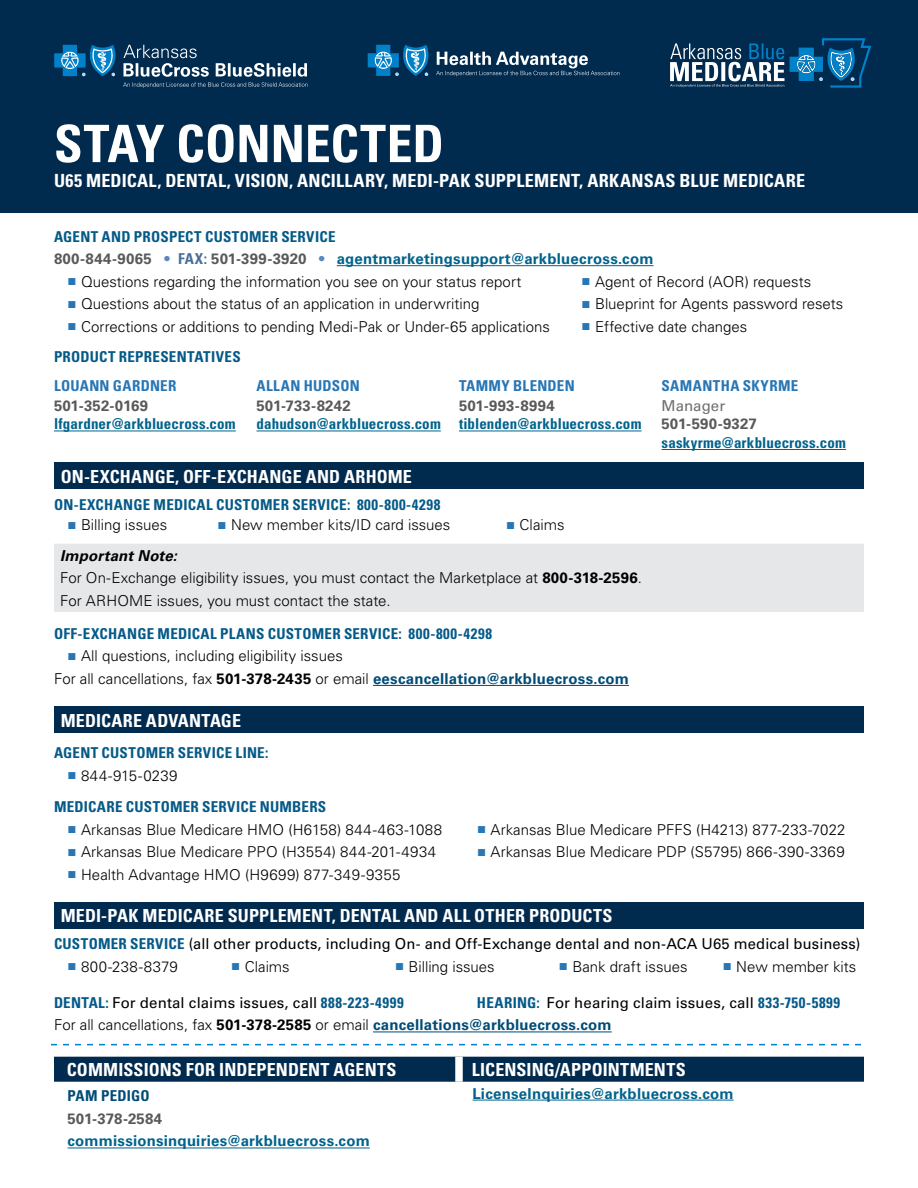
<style>
.page{position:relative;width:918px;height:1188px;background:#fff}
.page>*{position:absolute;margin:0;border:0;box-sizing:border-box;transform-origin:0 0}
.Header1{font:700 condensed 51.6px "Univers LT Std";color:#fff}
.Header1-2{font:700 condensed 18.15px "Univers LT Std";letter-spacing:.01em;color:#fff}
.subhead_white{font:700 condensed 18px "Univers LT Std";letter-spacing:.005em;color:#fff}
.Body{font:300 15px "Univers LT Std";color:#000}
.subhead1{font:700 condensed 15px "Univers LT Std";letter-spacing:.02em;color:#055a88}
.subhead1-2{font:15px "Univers LT Std";letter-spacing:.005em;color:#000}
.body_-_bold{font:700 15px "Univers LT Std";letter-spacing:.015em;color:#00638c}
.body_-_bold-2{font:700 condensed 15px "Univers LT Std";letter-spacing:.01em;color:#00638c}
.Body-2{font:700 15px "Univers LT Std";letter-spacing:.015em;color:#004c76}
.body_-_bold-3{font:700 15px "Univers LT Std";letter-spacing:.01em;color:#58595b}
.subhead2{font:700 condensed 15px "Univers LT Std";letter-spacing:.02em;color:#2776b5}
.Body-3{font:italic 700 15px "Univers LT Std";letter-spacing:.01em;color:#000}
.Body-4{font:300 15px "Univers LT Std";letter-spacing:.03em;color:#000}
.subhead2-2{font:700 condensed 15px "Univers LT Std";letter-spacing:.01em;color:#004c76}
.subhead2-3{font:15px "Univers LT Std";letter-spacing:.005em;color:#6d6e71}
.s1{color:#58595b}
.s2{color:#5a88c1}
.s3{font-stretch:condensed;color:#496e98}
.s4{font-family:"Arial";font-weight:400;color:#2776b5}
.s5{font-weight:700}
.s6{font-weight:300;color:#000}
.s7{color:#000}
.s8{font-weight:700;font-stretch:condensed;color:#055a88}
.s9{font-weight:700;color:#004c76}
</style>
<div class="page">
<div style="left:0;top:0;width:918px;height:212px;background:#002a4e"></div>
<svg style="left:54px;top:45px;width:254px;height:43px"></svg>
<svg style="left:368px;top:45px;width:252px;height:31px"></svg>
<svg style="left:670px;top:38px;width:201px;height:50px"></svg>
<hr style="left:337px;top:265px;width:317px;height:1px;background:#00638c">
<div style="left:54px;top:463px;width:810px;height:26px;background:#002a4e"></div>
<hr style="left:54px;top:431px;width:182px;height:1px;background:#00638c">
<hr style="left:256px;top:431px;width:185px;height:1px;background:#00638c">
<hr style="left:459px;top:431px;width:183px;height:1px;background:#00638c">
<hr style="left:662px;top:449px;width:184px;height:1px;background:#00638c">
<hr style="left:373px;top:685px;width:256px;height:1px;background:#004c76">
<div style="left:54px;top:707px;width:810px;height:26px;background:#002a4e"></div>
<div style="left:54px;top:544px;width:810px;height:68px;background:#e6e7e8"></div>
<div style="left:54px;top:903px;width:810px;height:26px;background:#002a4e"></div>
<hr style="left:373px;top:1032px;width:239px;height:1px;background:#004c76">
<div style="left:54px;top:1057px;width:810px;height:25px;background:#002a4e"></div>
<div style="left:455px;top:1057px;width:8px;height:25px;background:#fff"></div>
<hr style="left:472px;top:1100px;width:262px;height:1px;background:#00638c">
<hr style="left:68px;top:1148px;width:302px;height:1px;background:#00638c">
<svg style="left:51px;top:1044px;width:810px;height:1px"></svg>
<h1 class="Header1" style="left:54px;top:112px;width:391px">STAY CONNECTED</h1>
<h1 class="Header1-2" style="left:54px;top:170px;width:753px">U65 MEDICAL, DENTAL, VISION, ANCILLARY, MEDI-PAK SUPPLEMENT, ARKANSAS BLUE MEDICARE</h1>
<p class="subhead1" style="left:54px;top:227px;width:283px">AGENT AND PROSPECT CUSTOMER SERVICE</p>
<p class="body_-_bold" style="left:54px;top:250px;width:601px"><span class="s1">800-844-9065</span> <span class="s2">•</span> <span class="s3">FAX:</span> <span class="s1">501-399-3920</span> <span class="s2">•</span> agentmarketingsupport@arkbluecross.com</p>
<p class="Body" style="left:68px;top:272px;width:455px"><span class="s4">■</span> Questions regarding the information you see on your status report</p>
<p class="Body" style="left:68px;top:295px;width:413px"><span class="s4">■</span> Questions about the status of an application in underwriting</p>
<p class="Body" style="left:68px;top:317px;width:484px"><span class="s4">■</span> Corrections or additions to pending Medi-Pak or Under-65 applications</p>
<p class="Body" style="left:582px;top:272px;width:231px"><span class="s4">■</span> Agent of Record (AOR) requests</p>
<p class="Body" style="left:582px;top:295px;width:263px"><span class="s4">■</span> Blueprint for Agents password resets</p>
<p class="Body" style="left:582px;top:317px;width:167px"><span class="s4">■</span> Effective date changes</p>
<p class="subhead1" style="left:54px;top:347px;width:188px">PRODUCT REPRESENTATIVES</p>
<p class="subhead2" style="left:54px;top:377px;width:124px">LOUANN GARDNER</p>
<p class="subhead2" style="left:256px;top:377px;width:105px">ALLAN HUDSON</p>
<p class="subhead2" style="left:459px;top:377px;width:117px">TAMMY BLENDEN</p>
<p class="subhead2" style="left:662px;top:377px;width:138px">SAMANTHA SKYRME</p>
<p class="body_-_bold-3" style="left:54px;top:397px;width:96px">501-352-0169</p>
<p class="body_-_bold-3" style="left:256px;top:397px;width:96px">501-733-8242</p>
<p class="body_-_bold-3" style="left:459px;top:397px;width:97px">501-993-8994</p>
<p class="subhead2-3" style="left:662px;top:397px;width:65px">Manager</p>
<p class="body_-_bold-2" style="left:54px;top:415px;width:183px">lfgardner@arkbluecross.com</p>
<p class="body_-_bold-2" style="left:256px;top:415px;width:186px">dahudson@arkbluecross.com</p>
<p class="body_-_bold-2" style="left:459px;top:415px;width:184px">tiblenden@arkbluecross.com</p>
<p class="body_-_bold-3" style="left:662px;top:415px;width:97px">501-590-9327</p>
<p class="body_-_bold-2" style="left:662px;top:433px;width:186px">saskyrme@arkbluecross.com</p>
<p class="subhead_white" style="left:61px;top:465px;width:353px">ON-EXCHANGE, OFF-EXCHANGE AND ARHOME</p>
<p class="subhead1" style="left:54px;top:495px;width:388px">ON-EXCHANGE MEDICAL CUSTOMER SERVICE: 800-800-4298</p>
<p class="Body" style="left:68px;top:516px;width:101px"><span class="s4">■</span> Billing issues</p>
<p class="Body" style="left:218px;top:516px;width:234px"><span class="s4">■</span> New member kits/ID card issues</p>
<p class="Body" style="left:506px;top:516px;width:60px"><span class="s4">■</span> Claims</p>
<p class="Body-3" style="left:60px;top:546px;width:118px">Important Note:</p>
<p class="Body" style="left:60px;top:569px;width:583px">For On-Exchange eligibility issues, you must contact the Marketplace at <span class="s5">800-318-2596</span>.</p>
<p class="Body" style="left:60px;top:592px;width:332px">For ARHOME issues, you must contact the state.</p>
<p class="subhead1" style="left:54px;top:624px;width:440px">OFF-EXCHANGE MEDICAL PLANS CUSTOMER SERVICE: 800-800-4298</p>
<p class="Body" style="left:68px;top:647px;width:277px"><span class="s4">■</span> All questions, including eligibility issues</p>
<p class="Body-2" style="left:54px;top:670px;width:576px"><span class="s6">For all cancellations, fax</span> <span class="s7">501-378-2435</span> <span class="s6">or email</span> eescancellation@arkbluecross.com</p>
<p class="subhead_white" style="left:61px;top:709px;width:182px">MEDICARE ADVANTAGE</p>
<p class="subhead1" style="left:54px;top:744px;width:216px">AGENT CUSTOMER SERVICE LINE:</p>
<p class="Body" style="left:68px;top:766px;width:112px"><span class="s4">■</span> 844-915-0239</p>
<p class="subhead1" style="left:54px;top:798px;width:274px">MEDICARE CUSTOMER SERVICE NUMBERS</p>
<p class="Body" style="left:68px;top:820px;width:376px"><span class="s4">■</span> Arkansas Blue Medicare HMO (H6158) 844-463-1088</p>
<p class="Body" style="left:68px;top:843px;width:370px"><span class="s4">■</span> Arkansas Blue Medicare PPO (H3554) 844-201-4934</p>
<p class="Body" style="left:68px;top:865px;width:334px"><span class="s4">■</span> Health Advantage HMO (H9699) 877-349-9355</p>
<p class="Body" style="left:477px;top:820px;width:370px"><span class="s4">■</span> Arkansas Blue Medicare PFFS (H4213) 877-233-7022</p>
<p class="Body" style="left:477px;top:843px;width:369px"><span class="s4">■</span> Arkansas Blue Medicare PDP (S5795) 866-390-3369</p>
<p class="subhead_white" style="left:61px;top:905px;width:553px">MEDI-PAK MEDICARE SUPPLEMENT, DENTAL AND ALL OTHER PRODUCTS</p>
<p class="subhead1-2" style="left:54px;top:935px;width:808px"><span class="s8">CUSTOMER SERVICE</span> (all other products, including On- and Off-Exchange dental and non-ACA U65 medical business)</p>
<p class="Body-4" style="left:68px;top:958px;width:112px"><span class="s4">■</span> 800-238-8379</p>
<p class="Body" style="left:231px;top:958px;width:60px"><span class="s4">■</span> Claims</p>
<p class="Body" style="left:395px;top:958px;width:101px"><span class="s4">■</span> Billing issues</p>
<p class="Body" style="left:559px;top:958px;width:130px"><span class="s4">■</span> Bank draft issues</p>
<p class="Body" style="left:723px;top:958px;width:135px"><span class="s4">■</span> New member kits</p>
<p class="subhead1-2" style="left:54px;top:994px;width:351px"><span class="s8">DENTAL:</span> For dental claims issues, call <span class="s8">888-223-4999</span></p>
<p class="subhead1-2" style="left:477px;top:994px;width:365px"><span class="s8">HEARING:</span> For hearing claim issues, call <span class="s8">833-750-5899</span></p>
<p class="Body" style="left:54px;top:1016px;width:559px">For all cancellations, fax <span class="s5">501-378-2585</span> or email <span class="s9">cancellations@arkbluecross.com</span></p>
<p class="subhead_white" style="left:67px;top:1058px;width:331px">COMMISSIONS FOR INDEPENDENT AGENTS</p>
<p class="subhead_white" style="left:472px;top:1058px;width:216px">LICENSING/APPOINTMENTS</p>
<p class="subhead2-2" style="left:68px;top:1086px;width:84px">PAM PEDIGO</p>
<p class="body_-_bold" style="left:472px;top:1084px;width:263px">LicenseInquiries@arkbluecross.com</p>
<p class="body_-_bold-3" style="left:68px;top:1109px;width:96px">501-378-2584</p>
<p class="body_-_bold" style="left:68px;top:1132px;width:304px">commissionsinquiries@arkbluecross.com</p>
</div>
